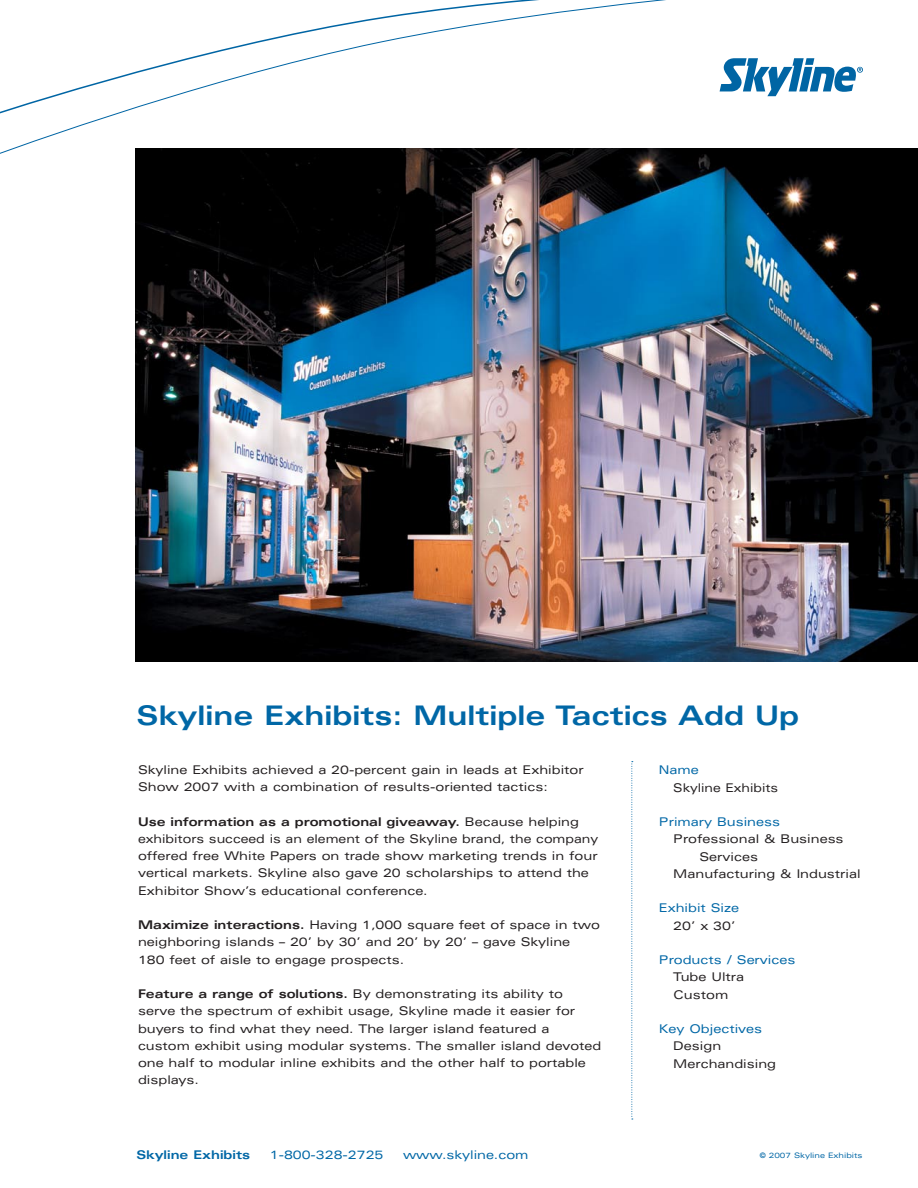
<style>
.page{position:relative;width:918px;height:1188px;background:#fff}
.page>*{position:absolute;margin:0;border:0;box-sizing:border-box;transform-origin:0 0}
.t1{font:700 expanded 27px "Univers";color:#0067a6}
.t2{font:expanded 12px/17.2px "Univers";color:#231f20}
.t3{font:expanded 12px "Univers";color:#0067a6}
.t4{font:700 expanded 12px "Univers";color:#0067a6}
.t5{font:expanded 12px "Univers";color:#231f20;scale:.96 1}
.t6{font:expanded 7.5px "Univers";color:#0067a6}
.s1{font-weight:700}
</style>
<div class="page">
<img style="left:135px;top:148px;width:783px;height:514px">
<svg style="left:720px;top:58px;width:143px;height:38px"></svg>
<svg style="left:631px;top:761px;width:2px;height:359px"></svg>
<svg style="left:0;top:123px;width:702px;height:38px"></svg>
<svg style="left:0;top:0;width:666px;height:123px"></svg>
<h1 class="t1" style="left:136px;top:700px;width:664px">Skyline Exhibits: Multiple Tactics Add Up</h1>
<p class="t2" style="left:138px;top:761px;width:447px">Skyline Exhibits achieved a 20-percent gain in leads at Exhibitor<br>Show 2007 with a combination of results-oriented tactics:</p>
<p class="t2" style="left:138px;top:812px;width:462px"><span class="s1">Use information as a promotional giveaway.</span> Because helping exhibitors succeed is an element of the Skyline brand, the company offered free White Papers on trade show marketing trends in four vertical markets. Skyline also gave 20 scholarships to attend the Exhibitor Show’s educational conference.</p>
<p class="t2" style="left:138px;top:916px;width:464px"><span class="s1">Maximize interactions.</span> Having 1,000 square feet of space in two neighboring islands – 20’ by 30’ and 20’ by 20’ – gave Skyline<br>180 feet of aisle to engage prospects.</p>
<p class="t2" style="left:138px;top:985px;width:465px"><span class="s1">Feature a range of solutions.</span> By demonstrating its ability to serve the spectrum of exhibit usage, Skyline made it easier for buyers to find what they need. The larger island featured a custom exhibit using modular systems. The smaller island devoted one half to modular inline exhibits and the other half to portable displays.</p>
<p class="t3" style="left:659px;top:763px;width:41px">Name</p>
<p class="t5" style="left:673px;top:780px;width:111px">Skyline Exhibits</p>
<p class="t3" style="left:659px;top:815px;width:123px">Primary Business</p>
<p class="t2" style="left:673px;top:830px;width:172px">Professional &amp; Business</p>
<p class="t2" style="left:699px;top:848px;width:60px">Services</p>
<p class="t2" style="left:673px;top:865px;width:189px">Manufacturing &amp; Industrial</p>
<p class="t3" style="left:659px;top:901px;width:82px">Exhibit Size</p>
<p class="t2" style="left:673px;top:917px;width:64px">20’ x 30’</p>
<p class="t3" style="left:659px;top:953px;width:138px">Products / Services</p>
<p class="t2" style="left:673px;top:968px;width:72px">Tube Ultra<br>Custom</p>
<p class="t3" style="left:659px;top:1022px;width:105px">Key Objectives</p>
<p class="t2" style="left:673px;top:1037px;width:104px">Design<br>Merchandising</p>
<p class="t4" style="left:136px;top:1148px;width:115px">Skyline Exhibits</p>
<p class="t3" style="left:270px;top:1147px;width:115px">1-800-328-2725</p>
<p class="t3" style="left:403px;top:1147px;width:127px">www.skyline.com</p>
<p class="t6" style="left:760px;top:1151px;width:104px">© 2007 Skyline Exhibits</p>
</div>
